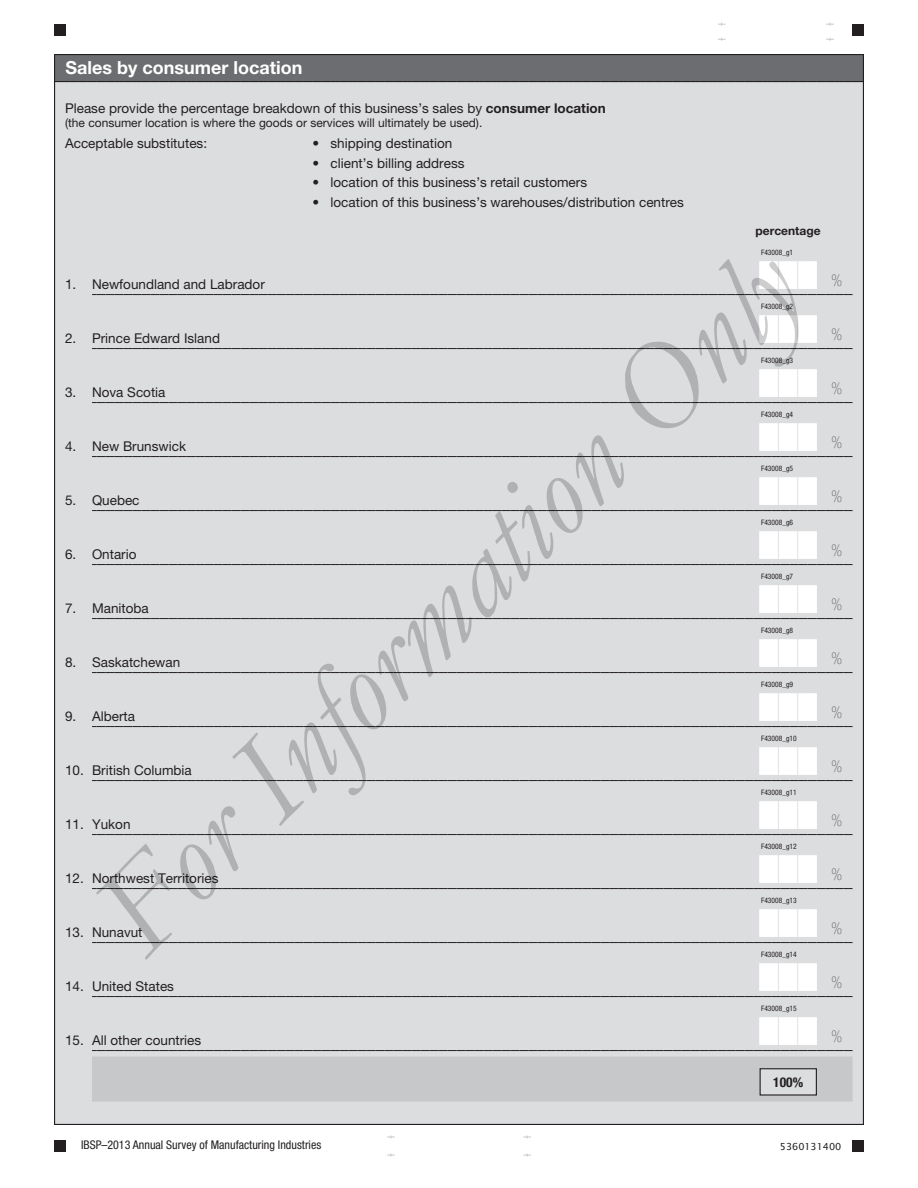
<style>
.page{position:relative;width:918px;height:1188px;background:#fff}
.page>*{position:absolute;margin:0;border:0;box-sizing:border-box;transform-origin:0 0}
.t1{font:italic 128.25px "Garamond";color:rgb(0 0 0/.2)}
.Section_title{font:700 18px "Helvetica Neue LT Pro";color:#fff}
.t2{font:100 condensed 16.5px "Helvetica Neue LT Pro";color:#6c6d70}
.t3{font:13.5px "Helvetica Neue LT Pro";color:#231f20}
.t4{font:700 condensed 13.5px "Helvetica Neue LT Pro";color:#231f20}
.t5{font:12px "Helvetica Neue LT Pro";color:#231f20}
.t6{font:condensed 12px "Helvetica Neue LT Pro";color:#231f20}
.Column_title{font:700 12px "Helvetica Neue LT Pro";color:#231f20}
.t7{font:9.75px "Lucida Sans Unicode";color:#231f20}
.t8{font:condensed 7.5px "Helvetica Neue LT Pro";color:#231f20}
.s1{font-weight:700}
</style>
<div class="page">
<div style="left:55px;top:55px;width:808px;height:1069px;background:#dcdddf"></div>
<div style="left:54px;top:1140px;width:12px;height:12px;background:#231f20"></div>
<div style="left:852px;top:1140px;width:12px;height:12px;background:#231f20"></div>
<div style="left:54px;top:24px;width:12px;height:12px;background:#231f20"></div>
<div style="left:852px;top:24px;width:12px;height:12px;background:#231f20"></div>
<svg style="left:826px;top:23px;width:8px;height:3px"></svg>
<svg style="left:718px;top:23px;width:8px;height:3px"></svg>
<svg style="left:826px;top:38px;width:8px;height:3px"></svg>
<svg style="left:718px;top:38px;width:8px;height:3px"></svg>
<svg style="left:523px;top:1136px;width:8px;height:2px"></svg>
<svg style="left:387px;top:1136px;width:8px;height:2px"></svg>
<svg style="left:523px;top:1154px;width:8px;height:3px"></svg>
<svg style="left:387px;top:1154px;width:8px;height:3px"></svg>
<div style="left:92px;top:1057px;width:761px;height:45px;background:#c7c8ca"></div>
<svg style="left:54px;top:54px;width:810px;height:28px;background:#666669"></svg>
<svg style="left:92px;top:294px;width:761px;height:1px"></svg>
<svg style="left:92px;top:348px;width:761px;height:1px"></svg>
<svg style="left:92px;top:402px;width:761px;height:1px"></svg>
<svg style="left:92px;top:456px;width:761px;height:1px"></svg>
<svg style="left:92px;top:510px;width:761px;height:1px"></svg>
<svg style="left:92px;top:564px;width:761px;height:1px"></svg>
<svg style="left:92px;top:618px;width:761px;height:1px"></svg>
<svg style="left:92px;top:672px;width:761px;height:1px"></svg>
<svg style="left:92px;top:726px;width:761px;height:1px"></svg>
<svg style="left:92px;top:780px;width:761px;height:1px"></svg>
<svg style="left:92px;top:834px;width:761px;height:1px"></svg>
<svg style="left:92px;top:888px;width:761px;height:1px"></svg>
<svg style="left:92px;top:942px;width:761px;height:1px"></svg>
<svg style="left:92px;top:996px;width:761px;height:1px"></svg>
<svg style="left:92px;top:1050px;width:761px;height:1px"></svg>
<div style="left:799px;top:262px;width:18px;height:27px;background:#fff"></div>
<div style="left:760px;top:262px;width:18px;height:27px;background:#fff"></div>
<div style="left:779px;top:262px;width:18px;height:27px;background:#fff"></div>
<div style="left:799px;top:316px;width:18px;height:27px;background:#fff"></div>
<div style="left:760px;top:316px;width:18px;height:27px;background:#fff"></div>
<div style="left:779px;top:316px;width:18px;height:27px;background:#fff"></div>
<div style="left:799px;top:370px;width:18px;height:27px;background:#fff"></div>
<div style="left:760px;top:370px;width:18px;height:27px;background:#fff"></div>
<div style="left:779px;top:370px;width:18px;height:27px;background:#fff"></div>
<div style="left:799px;top:424px;width:18px;height:27px;background:#fff"></div>
<div style="left:760px;top:424px;width:18px;height:27px;background:#fff"></div>
<div style="left:779px;top:424px;width:18px;height:27px;background:#fff"></div>
<div style="left:799px;top:478px;width:18px;height:27px;background:#fff"></div>
<div style="left:760px;top:478px;width:18px;height:27px;background:#fff"></div>
<div style="left:779px;top:478px;width:18px;height:27px;background:#fff"></div>
<div style="left:799px;top:532px;width:18px;height:27px;background:#fff"></div>
<div style="left:760px;top:532px;width:18px;height:27px;background:#fff"></div>
<div style="left:779px;top:532px;width:18px;height:27px;background:#fff"></div>
<div style="left:799px;top:586px;width:18px;height:27px;background:#fff"></div>
<div style="left:760px;top:586px;width:18px;height:27px;background:#fff"></div>
<div style="left:779px;top:586px;width:18px;height:27px;background:#fff"></div>
<div style="left:799px;top:640px;width:18px;height:27px;background:#fff"></div>
<div style="left:760px;top:640px;width:18px;height:27px;background:#fff"></div>
<div style="left:779px;top:640px;width:18px;height:27px;background:#fff"></div>
<div style="left:799px;top:694px;width:18px;height:27px;background:#fff"></div>
<div style="left:760px;top:694px;width:18px;height:27px;background:#fff"></div>
<div style="left:779px;top:694px;width:18px;height:27px;background:#fff"></div>
<div style="left:799px;top:748px;width:18px;height:27px;background:#fff"></div>
<div style="left:760px;top:748px;width:18px;height:27px;background:#fff"></div>
<div style="left:779px;top:748px;width:18px;height:27px;background:#fff"></div>
<div style="left:799px;top:802px;width:18px;height:27px;background:#fff"></div>
<div style="left:760px;top:802px;width:18px;height:27px;background:#fff"></div>
<div style="left:779px;top:802px;width:18px;height:27px;background:#fff"></div>
<div style="left:799px;top:856px;width:18px;height:27px;background:#fff"></div>
<div style="left:760px;top:856px;width:18px;height:27px;background:#fff"></div>
<div style="left:779px;top:856px;width:18px;height:27px;background:#fff"></div>
<div style="left:799px;top:910px;width:18px;height:27px;background:#fff"></div>
<div style="left:760px;top:910px;width:18px;height:27px;background:#fff"></div>
<div style="left:779px;top:910px;width:18px;height:27px;background:#fff"></div>
<div style="left:799px;top:964px;width:18px;height:27px;background:#fff"></div>
<div style="left:760px;top:964px;width:18px;height:27px;background:#fff"></div>
<div style="left:779px;top:964px;width:18px;height:27px;background:#fff"></div>
<div style="left:799px;top:1018px;width:18px;height:27px;background:#fff"></div>
<div style="left:760px;top:1018px;width:18px;height:27px;background:#fff"></div>
<div style="left:779px;top:1018px;width:18px;height:27px;background:#fff"></div>
<div style="left:760px;top:1069px;width:56px;height:26px;background:#dcdddf"></div>
<div style="left:760px;top:1068px;width:57px;height:28px;border:1px solid #231f20"></div>
<p class="Section_title" style="left:66px;top:57px;width:238px">Sales by consumer location</p>
<p class="t3" style="left:65px;top:100px;width:542px">Please provide the percentage breakdown of this business’s sales by <span class="s1">consumer location</span></p>
<p class="t5" style="left:65px;top:115px;width:419px">(the consumer location is where the goods or services will ultimately be used).</p>
<p class="t3" style="left:65px;top:135px;width:144px">Acceptable substitutes:</p>
<p class="t3" style="left:313px;top:135px;width:141px">• shipping destination</p>
<p class="t3" style="left:313px;top:155px;width:154px">• client’s billing address</p>
<p class="t3" style="left:313px;top:174px;width:276px">• location of this business’s retail customers</p>
<p class="t3" style="left:313px;top:194px;width:373px">• location of this business’s warehouses/distribution centres</p>
<p class="Column_title" style="left:756px;top:223px;width:67px">percentage</p>
<p class="t8" style="left:761px;top:248px;width:34px">F43008_g1</p>
<h1 class="t1" style="left:55px;top:870px;width:938px;rotate:-45deg">For Information Only</h1>
<p class="t3" style="left:65px;top:276px;width:13px">1.</p>
<p class="t3" style="left:92px;top:276px;width:174px">Newfoundland and Labrador</p>
<p class="t2" style="left:831px;top:271px;width:13px">%</p>
<p class="t8" style="left:761px;top:302px;width:34px">F43008_g2</p>
<p class="t3" style="left:65px;top:330px;width:13px">2.</p>
<p class="t3" style="left:92px;top:330px;width:129px">Prince Edward Island</p>
<p class="t2" style="left:831px;top:325px;width:13px">%</p>
<p class="t8" style="left:761px;top:356px;width:34px">F43008_g3</p>
<p class="t3" style="left:65px;top:384px;width:13px">3.</p>
<p class="t3" style="left:92px;top:384px;width:75px">Nova Scotia</p>
<p class="t2" style="left:831px;top:379px;width:13px">%</p>
<p class="t8" style="left:761px;top:410px;width:34px">F43008_g4</p>
<p class="t3" style="left:65px;top:438px;width:13px">4.</p>
<p class="t3" style="left:92px;top:438px;width:95px">New Brunswick</p>
<p class="t2" style="left:831px;top:433px;width:13px">%</p>
<p class="t8" style="left:761px;top:464px;width:34px">F43008_g5</p>
<p class="t3" style="left:65px;top:492px;width:13px">5.</p>
<p class="t3" style="left:92px;top:492px;width:49px">Quebec</p>
<p class="t2" style="left:831px;top:487px;width:13px">%</p>
<p class="t8" style="left:761px;top:518px;width:34px">F43008_g6</p>
<p class="t3" style="left:65px;top:546px;width:13px">6.</p>
<p class="t3" style="left:92px;top:546px;width:46px">Ontario</p>
<p class="t2" style="left:831px;top:541px;width:13px">%</p>
<p class="t8" style="left:761px;top:572px;width:34px">F43008_g7</p>
<p class="t3" style="left:65px;top:600px;width:13px">7.</p>
<p class="t3" style="left:92px;top:600px;width:58px">Manitoba</p>
<p class="t2" style="left:831px;top:595px;width:13px">%</p>
<p class="t8" style="left:761px;top:626px;width:34px">F43008_g8</p>
<p class="t3" style="left:65px;top:654px;width:13px">8.</p>
<p class="t3" style="left:92px;top:654px;width:90px">Saskatchewan</p>
<p class="t2" style="left:831px;top:649px;width:13px">%</p>
<p class="t8" style="left:761px;top:680px;width:34px">F43008_g9</p>
<p class="t3" style="left:65px;top:708px;width:13px">9.</p>
<p class="t3" style="left:92px;top:708px;width:44px">Alberta</p>
<p class="t2" style="left:831px;top:703px;width:13px">%</p>
<p class="t8" style="left:761px;top:734px;width:37px">F43008_g10</p>
<p class="t3" style="left:65px;top:762px;width:20px">10.</p>
<p class="t3" style="left:92px;top:762px;width:101px">British Columbia</p>
<p class="t2" style="left:831px;top:757px;width:13px">%</p>
<p class="t8" style="left:761px;top:788px;width:37px">F43008_g11</p>
<p class="t3" style="left:65px;top:816px;width:20px">11.</p>
<p class="t3" style="left:92px;top:816px;width:40px">Yukon</p>
<p class="t2" style="left:831px;top:811px;width:13px">%</p>
<p class="t8" style="left:761px;top:842px;width:37px">F43008_g12</p>
<p class="t3" style="left:65px;top:870px;width:20px">12.</p>
<p class="t3" style="left:92px;top:870px;width:128px">Northwest Territories</p>
<p class="t2" style="left:831px;top:865px;width:13px">%</p>
<p class="t8" style="left:761px;top:896px;width:37px">F43008_g13</p>
<p class="t3" style="left:65px;top:924px;width:20px">13.</p>
<p class="t3" style="left:92px;top:924px;width:52px">Nunavut</p>
<p class="t2" style="left:831px;top:919px;width:13px">%</p>
<p class="t8" style="left:761px;top:950px;width:37px">F43008_g14</p>
<p class="t3" style="left:65px;top:978px;width:20px">14.</p>
<p class="t3" style="left:92px;top:978px;width:84px">United States</p>
<p class="t2" style="left:831px;top:973px;width:13px">%</p>
<p class="t8" style="left:761px;top:1004px;width:37px">F43008_g15</p>
<p class="t3" style="left:65px;top:1032px;width:20px">15.</p>
<p class="t3" style="left:92px;top:1032px;width:111px">All other countries</p>
<p class="t2" style="left:831px;top:1027px;width:13px">%</p>
<p class="t4" style="left:773px;top:1074px;width:31px">100%</p>
<p class="t6" style="left:81px;top:1137px;width:242px">IBSP–2013 Annual Survey of Manufacturing Industries</p>
<p class="t7" style="left:780px;top:1139px;width:63px">5360131400</p>
</div>
